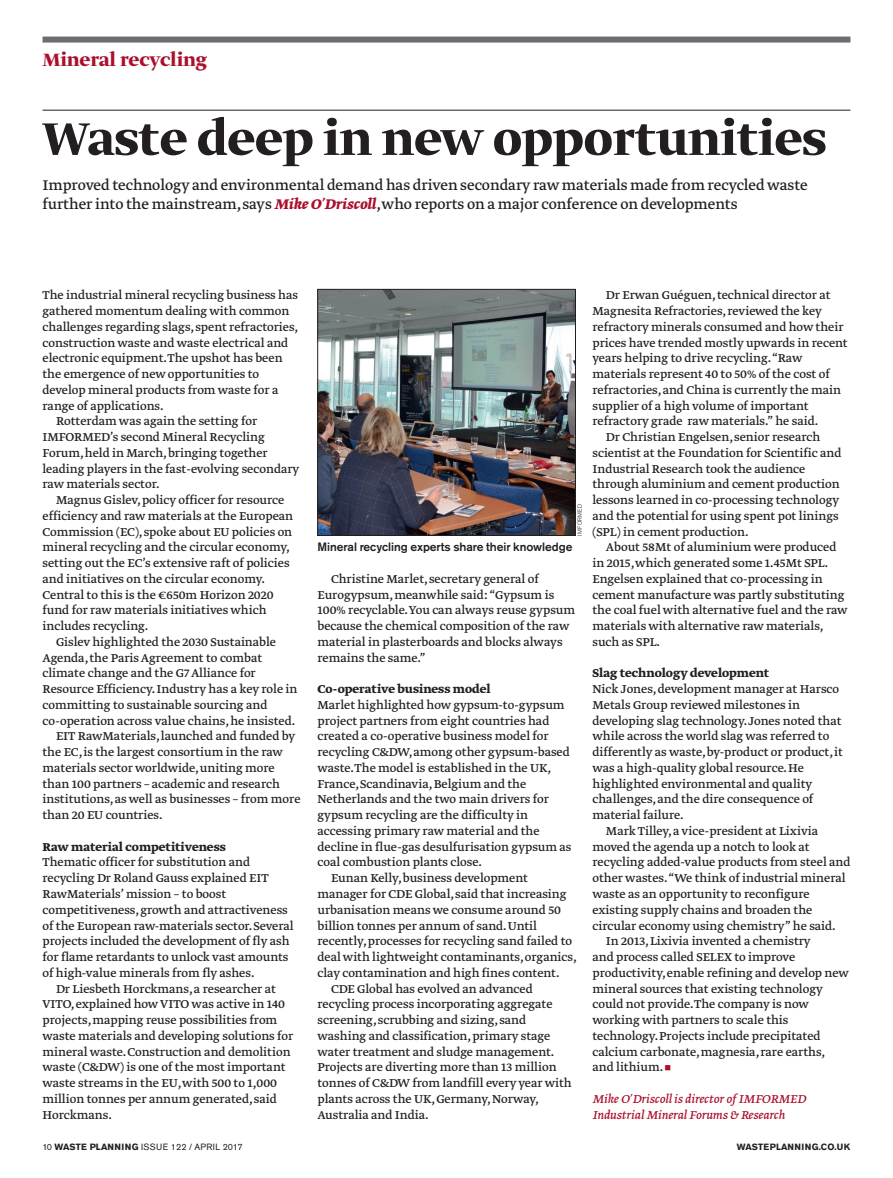
<style>
.page{position:relative;width:893px;height:1178px;background:#fff}
.page>*{position:absolute;margin:0;border:0;box-sizing:border-box;transform-origin:0 0}
.Feature_-_Headline{font:700 54px "Greta Display";letter-spacing:-.01em;color:#231f20}
.Strap_-_Left_page{font:700 21px "Greta Display";letter-spacing:-.005em;color:#aa0f2b}
.Feature_-_Standfirst{font:16.5px/18.3px "Greta Text";letter-spacing:-.005em;color:#231f20}
.Text_-_Indented{font:13.5px/15.8px "Greta Text";letter-spacing:-.005em;color:#231f20}
.Crosshead{font:700 13.5px "Greta Text";color:#231f20}
.Author_-_Bio{font:italic 13.5px/15.8px "Greta Text";letter-spacing:-.005em;color:#aa0f2b}
.t1{font:500 12px "Akzidenz Grotesk Std";letter-spacing:-.005em;color:#231f20}
.Folio_-_Left_Page{font:9px "Akzidenz Grotesk Std";letter-spacing:.025em;color:#231f20}
.t2{font:700 9px "Akzidenz Grotesk Std";letter-spacing:.015em;color:#231f20}
.Picture_Credit{font:300 6px "Akzidenz Grotesk Std";letter-spacing:.05em;color:#231f20}
.s1{font-weight:700;font-style:italic;color:#aa0f2b}
.s2{font-weight:700}
.s3{color:#aa0f2b}
</style>
<div class="page">
<hr style="left:43px;top:110px;width:807px;height:1px;background:#231f20">
<div style="left:43px;top:37px;width:807px;height:6px;background:#6c6d70"></div>
<img style="left:319px;top:291px;width:255px;height:243px">
<div style="left:317px;top:289px;width:259px;height:247px;border:1px solid #231f20"></div>
<p class="Strap_-_Left_page" style="left:43px;top:47px;width:166px">Mineral recycling</p>
<p class="Feature_-_Headline" style="left:43px;top:107px;width:785px">Waste deep in new opportunities</p>
<p class="Feature_-_Standfirst" style="left:43px;top:177px;width:767px">Improved technology and environmental demand has driven secondary raw materials made from recycled waste further into the mainstream,says <span class="s1">Mike O’Driscoll</span>,who reports on a major conference on developments</p>
<p class="Text_-_Indented" style="left:43px;top:288px;width:257px">The industrial mineral recycling business has gathered momentum dealing with common challenges regarding slags, spent refractories, construction waste and waste electrical and electronic equipment.The upshot has been the emergence of new opportunities to develop mineral products from waste for a range of applications.</p>
<p class="Text_-_Indented" style="left:43px;top:414px;width:258px;text-indent:14px">Rotterdam was again the setting for IMFORMED’s second Mineral Recycling Forum, held in March, bringing together leading players in the fast-evolving secondary raw materials sector.</p>
<p class="Text_-_Indented" style="left:43px;top:493px;width:252px;text-indent:14px">Magnus Gislev, policy officer for resource efficiency and raw materials at the European Commission (EC), spoke about EU policies on mineral recycling and the circular economy, setting out the EC’s extensive raft of policies and initiatives on the circular economy.<br>Central to this is the €650m Horizon 2020 fund for raw materials initiatives which includes recycling.</p>
<p class="Text_-_Indented" style="left:43px;top:635px;width:257px;text-indent:14px">Gislev highlighted the 2030 Sustainable Agenda, the Paris Agreement to combat climate change and the G7 Alliance for Resource Efficiency. Industry has a key role in committing to sustainable sourcing and co-operation across value chains, he insisted.</p>
<p class="Text_-_Indented" style="left:43px;top:729px;width:260px;text-indent:14px">EIT RawMaterials, launched and funded by the EC, is the largest consortium in the raw materials sector worldwide, uniting more than 100 partners – academic and research institutions, as well as businesses – from more than 20 EU countries.</p>
<p class="Crosshead" style="left:43px;top:839px;width:185px">Raw material competitiveness</p>
<p class="Text_-_Indented" style="left:43px;top:855px;width:253px">Thematic officer for substitution and recycling Dr Roland Gauss explained EIT RawMaterials’ mission – to boost competitiveness, growth and attractiveness of the European raw-materials sector. Several projects included the development of fly ash for flame retardants to unlock vast amounts of high-value minerals from fly ashes.</p>
<p class="Text_-_Indented" style="left:43px;top:981px;width:252px;text-indent:14px">Dr Liesbeth Horckmans, a researcher at VITO, explained how VITO was active in 140 projects, mapping reuse possibilities from waste materials and developing solutions for mineral waste. Construction and demolition waste (C&amp;DW) is one of the most important waste streams in the EU,with 500 to 1,000 million tonnes per annum generated, said Horckmans.</p>
<p class="Folio_-_Left_Page" style="left:43px;top:1141px;width:202px">10 <span class="s2">WASTE PLANNING</span> ISSUE 122 / APRIL 2017</p>
<p class="Picture_Credit" style="left:576px;top:536px;width:33px;rotate:-90deg">IMFORMED</p>
<p class="t1" style="left:317px;top:540px;width:256px">Mineral recycling experts share their knowledge</p>
<p class="Text_-_Indented" style="left:317px;top:572px;width:259px;text-indent:14px">Christine Marlet, secretary general of Eurogypsum, meanwhile said: “Gypsum is 100% recyclable.You can always reuse gypsum because the chemical composition of the raw material in plasterboards and blocks always remains the same.”</p>
<p class="Crosshead" style="left:317px;top:681px;width:175px">Co-operative business model</p>
<p class="Text_-_Indented" style="left:317px;top:698px;width:256px">Marlet highlighted how gypsum-to-gypsum project partners from eight countries had created a co-operative business model for recycling C&amp;DW, among other gypsum-based waste.The model is established in the UK, France, Scandinavia, Belgium and the Netherlands and the two main drivers for gypsum recycling are the difficulty in accessing primary raw material and the decline in flue-gas desulfurisation gypsum as coal combustion plants close.</p>
<p class="Text_-_Indented" style="left:317px;top:871px;width:261px;text-indent:14px">Eunan Kelly, business development manager for CDE Global, said that increasing urbanisation means we consume around 50 billion tonnes per annum of sand. Until recently, processes for recycling sand failed to deal with lightweight contaminants, organics, clay contamination and high fines content.</p>
<p class="Text_-_Indented" style="left:317px;top:981px;width:256px;text-indent:14px">CDE Global has evolved an advanced recycling process incorporating aggregate screening, scrubbing and sizing, sand washing and classification, primary stage water treatment and sludge management.<br>Projects are diverting more than 13 million tonnes of C&amp;DW from landfill every year with plants across the UK, Germany, Norway, Australia and India.</p>
<p class="Text_-_Indented" style="left:592px;top:288px;width:257px;text-indent:14px">Dr Erwan Guéguen, technical director at Magnesita Refractories, reviewed the key refractory minerals consumed and how their prices have trended mostly upwards in recent years helping to drive recycling. “Raw materials represent 40 to 50% of the cost of refractories, and China is currently the main supplier of a high volume of important refractory grade raw materials.” he said.</p>
<p class="Text_-_Indented" style="left:592px;top:430px;width:250px;text-indent:14px">Dr Christian Engelsen, senior research scientist at the Foundation for Scientific and Industrial Research took the audience through aluminium and cement production lessons learned in co-processing technology and the potential for using spent pot linings (SPL) in cement production.</p>
<p class="Text_-_Indented" style="left:592px;top:540px;width:257px;text-indent:14px">About 58Mt of aluminium were produced in 2015,which generated some 1.45Mt SPL.<br>Engelsen explained that co-processing in cement manufacture was partly substituting the coal fuel with alternative fuel and the raw materials with alternative raw materials, such as SPL.</p>
<p class="Crosshead" style="left:592px;top:665px;width:178px">Slag technology development</p>
<p class="Text_-_Indented" style="left:592px;top:682px;width:252px">Nick Jones, development manager at Harsco Metals Group reviewed milestones in developing slag technology. Jones noted that while across the world slag was referred to differently as waste, by-product or product, it was a high-quality global resource. He highlighted environmental and quality challenges, and the dire consequence of material failure.</p>
<p class="Text_-_Indented" style="left:592px;top:824px;width:260px;text-indent:14px">Mark Tilley, a vice-president at Lixivia moved the agenda up a notch to look at recycling added-value products from steel and other wastes. “We think of industrial mineral waste as an opportunity to reconfigure existing supply chains and broaden the circular economy using chemistry” he said.</p>
<p class="Text_-_Indented" style="left:592px;top:934px;width:258px;text-indent:14px">In 2013, Lixivia invented a chemistry<br>and process called SELEX to improve productivity, enable refining and develop new mineral sources that existing technology could not provide.The company is now working with partners to scale this technology. Projects include precipitated calcium carbonate, magnesia, rare earths, and lithium. <span class="s3">■</span></p>
<p class="Author_-_Bio" style="left:592px;top:1091px;width:215px">Mike O’Driscoll is director of IMFORMED<br>Industrial Mineral Forums &amp; Research</p>
<p class="t2" style="left:737px;top:1141px;width:115px">WASTEPLANNING.CO.UK</p>
</div>
